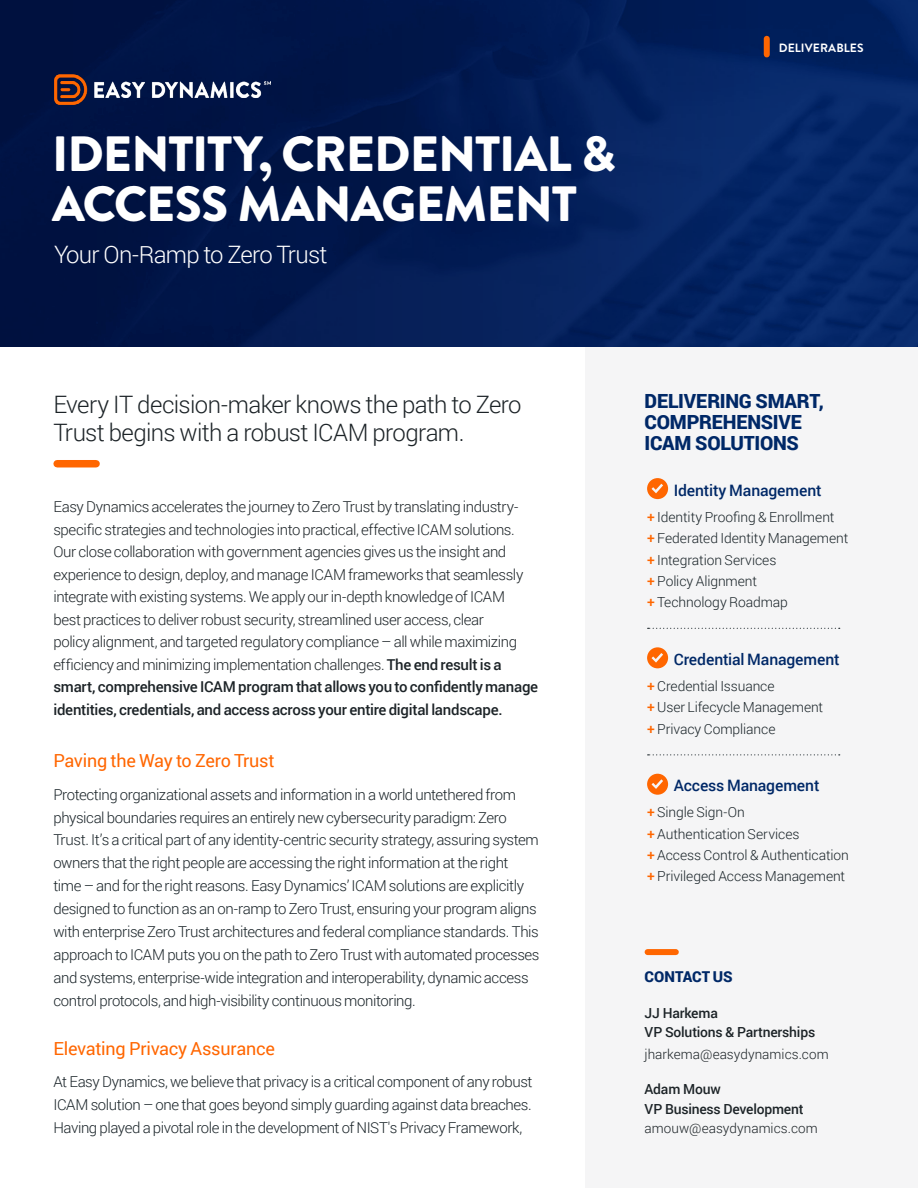
<style>
.page{position:relative;width:918px;height:1188px;background:#fff}
.page>*{position:absolute;margin:0;border:0;box-sizing:border-box;transform-origin:0 0}
.t1{font:900 49.5px/49.5px "Brandon Grotesque";letter-spacing:-.02em;color:#fff}
.t2{font:300 24px/28.5px "Roboto";letter-spacing:-.025em;color:#1c2327}
.t3{font:300 24px "Roboto";letter-spacing:-.03em;color:#fff}
.t4{font:900 19.5px/21px "Roboto";letter-spacing:-.015em;color:#002867}
.t5{font:18px "Roboto";letter-spacing:-.015em;color:#f60}
.t6{font:500 15.75px "Roboto";letter-spacing:-.01em;color:#002867}
.t7{font:300 15px/22.8px "Roboto";letter-spacing:-.025em;color:#192328}
.t8{font:300 15px/22.5px "Roboto";letter-spacing:-.025em;color:#1c2327}
.t9{font:900 15px "Roboto";color:#002867}
.t10{font:300 13.8px/21.3px "Roboto";letter-spacing:-.005em;color:#192328}
.t11{font:500 13.8px/19.5px "Roboto";letter-spacing:-.015em;color:#1c2327}
.t12{font:300 13.5px "Roboto";letter-spacing:.005em;color:#1c2327}
.t13{font:700 12px "Brandon Grotesque";letter-spacing:.01em;color:#fff}
.s1{font-weight:500}
.s2{font-weight:500;color:#f60}
</style>
<div class="page">
<div style="left:586px;top:347px;width:332px;height:841px;background:#f5f5f6"></div>
<div style="left:0;top:0;width:918px;height:347px;background:linear-gradient(to right,#000f3c,#06296c)"></div>
<div style="left:57px;top:460px;width:39px;height:7px;background:#f60"></div>
<div style="left:764px;top:39px;width:6px;height:15px;background:#f60"></div>
<img style="left:54px;top:75px;width:216px;height:29px">
<div style="left:648px;top:949px;width:28px;height:6px;background:#f60"></div>
<svg style="left:648px;top:628px;width:192px;height:1px"></svg>
<svg style="left:648px;top:754px;width:192px;height:1px"></svg>
<div style="left:647px;top:478px;width:21px;height:21px;background:#f60;border-radius:50%"></div>
<svg style="left:652px;top:484px;width:11px;height:9px"></svg>
<div style="left:647px;top:647px;width:21px;height:21px;background:#f60;border-radius:50%"></div>
<svg style="left:652px;top:653px;width:11px;height:10px"></svg>
<div style="left:647px;top:774px;width:21px;height:21px;background:#f60;border-radius:50%"></div>
<svg style="left:652px;top:779px;width:11px;height:10px"></svg>
<h1 class="t1" style="left:52px;top:130px;width:565px">IDENTITY, CREDENTIAL &amp;<br>ACCESS MANAGEMENT</h1>
<h2 class="t3" style="left:54px;top:238px;width:275px">Your On-Ramp to Zero Trust</h2>
<p class="t13" style="left:779px;top:39px;width:86px">DELIVERABLES</p>
<h2 class="t2" style="left:53px;top:389px;width:470px">Every IT decision-maker knows the path to Zero<br>Trust begins with a robust ICAM program.</h2>
<p class="t8" style="left:53px;top:495px;width:486px">Easy Dynamics accelerates the journey to Zero Trust by translating industry&shy;specific strategies and technologies into practical, effective ICAM solutions.<br>Our close collaboration with government agencies gives us the insight and experience to design, deploy, and manage ICAM frameworks that seamlessly integrate with existing systems. We apply our in-depth knowledge of ICAM<br>best practices to deliver robust security, streamlined user access, clear<br>policy alignment, and targeted regulatory compliance – all while maximizing efficiency and minimizing implementation challenges. <span class="s1">The end result is a smart, comprehensive ICAM program that allows you to confidently manage identities, credentials, and access across your entire digital landscape.</span></p>
<p class="t5" style="left:53px;top:748px;width:223px">Paving the Way to Zero Trust</p>
<p class="t7" style="left:53px;top:782px;width:488px">Protecting organizational assets and information in a world untethered from physical boundaries requires an entirely new cybersecurity paradigm: Zero Trust. It’s a critical part of any identity-centric security strategy, assuring system owners that the right people are accessing the right information at the right time – and for the right reasons. Easy Dynamics’ ICAM solutions are explicitly designed to function as an on-ramp to Zero Trust, ensuring your program aligns with enterprise Zero Trust architectures and federal compliance standards. This approach to ICAM puts you on the path to Zero Trust with automated processes and systems, enterprise-wide integration and interoperability, dynamic access control protocols, and high-visibility continuous monitoring.</p>
<p class="t5" style="left:53px;top:1036px;width:223px">Elevating Privacy Assurance</p>
<p class="t7" style="left:53px;top:1070px;width:481px;text-align:justify">At Easy Dynamics, we believe that privacy is a critical component of any robust ICAM solution – one that goes beyond simply guarding against data breaches.<br>Having played a pivotal role in the development of NIST's Privacy Framework,</p>
<h3 class="t4" style="left:645px;top:390px;width:181px">DELIVERING SMART,<br>COMPREHENSIVE<br>ICAM SOLUTIONS</h3>
<p class="t6" style="left:674px;top:479px;width:149px">Identity Management</p>
<p class="t10" style="left:647px;top:506px;width:203px"><span class="s2">+</span> Identity Proofing &amp; Enrollment<br><span class="s2">+</span> Federated Identity Management <span class="s2">+</span> Integration Services<br><span class="s2">+</span> Policy Alignment<br><span class="s2">+</span> Technology Roadmap</p>
<p class="t6" style="left:674px;top:648px;width:167px">Credential Management</p>
<p class="t10" style="left:647px;top:675px;width:178px"><span class="s2">+</span> Credential Issuance<br><span class="s2">+</span> User Lifecycle Management <span class="s2">+</span> Privacy Compliance</p>
<p class="t6" style="left:674px;top:775px;width:147px">Access Management</p>
<p class="t10" style="left:647px;top:801px;width:203px"><span class="s2">+</span> Single Sign-On<br><span class="s2">+</span> Authentication Services<br><span class="s2">+</span> Access Control &amp; Authentication <span class="s2">+</span> Privileged Access Management</p>
<p class="t9" style="left:645px;top:966px;width:90px">CONTACT US</p>
<p class="t11" style="left:645px;top:1003px;width:172px">JJ Harkema<br>VP Solutions &amp; Partnerships</p>
<p class="t12" style="left:645px;top:1045px;width:186px">jharkema@easydynamics.com</p>
<p class="t11" style="left:645px;top:1079px;width:161px">Adam Mouw<br>VP Business Development</p>
<p class="t12" style="left:645px;top:1119px;width:175px">amouw@easydynamics.com</p>
</div>
